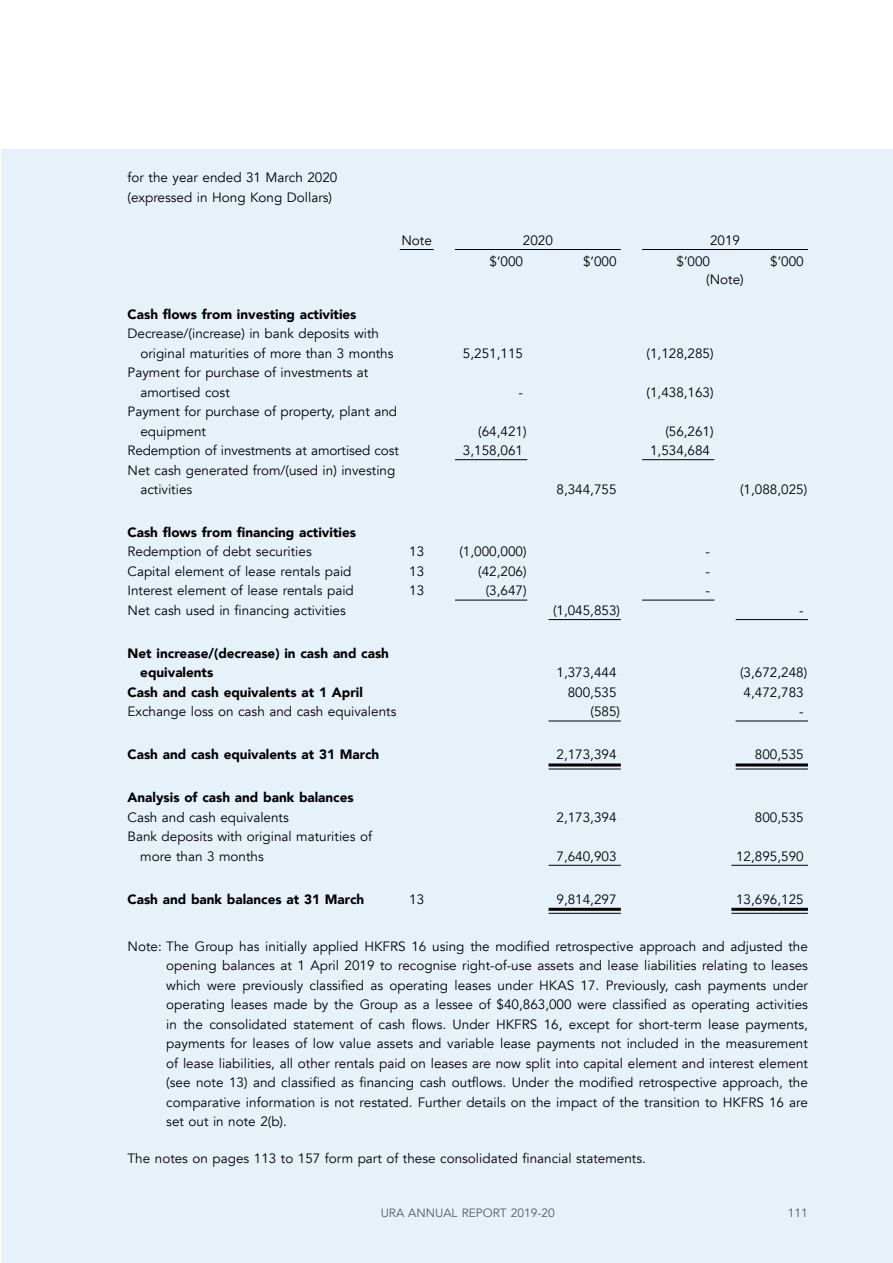
<style>
.page{position:relative;width:893px;height:1263px;background:#fff}
.page>*{position:absolute;margin:0;border:0;box-sizing:border-box;transform-origin:0 0}
.t1{font:13.5px/19.5px "Avenir";color:#000;text-align:right}
.t2{font:900 13.5px "Avenir";color:#000}
.t3{font:12px "Avenir";color:#58595b}
.s1{font-weight:900}
</style>
<div class="page">
<div style="left:1px;top:149px;width:892px;height:1114px;background:#e6f1f9"></div>
<hr style="left:731px;top:913px;width:77px;height:1px;background:#000">
<hr style="left:549px;top:913px;width:72px;height:1px;background:#000">
<hr style="left:736px;top:768px;width:72px;height:1px;background:#000">
<hr style="left:549px;top:768px;width:72px;height:1px;background:#000">
<hr style="left:736px;top:721px;width:72px;height:1px;background:#000">
<hr style="left:549px;top:721px;width:72px;height:1px;background:#000">
<hr style="left:736px;top:619px;width:72px;height:1px;background:#000">
<hr style="left:642px;top:600px;width:72px;height:1px;background:#000">
<hr style="left:455px;top:600px;width:72px;height:1px;background:#000">
<hr style="left:642px;top:249px;width:166px;height:1px;background:#000">
<hr style="left:455px;top:249px;width:166px;height:1px;background:#000">
<hr style="left:400px;top:249px;width:34px;height:1px;background:#000">
<hr style="left:455px;top:459px;width:72px;height:1px;background:#000">
<hr style="left:642px;top:459px;width:72px;height:1px;background:#000">
<hr style="left:549px;top:619px;width:72px;height:1px;background:#000">
<hr style="left:549px;top:763px;width:72px;height:3px;background:#000">
<hr style="left:736px;top:763px;width:72px;height:3px;background:#000">
<hr style="left:549px;top:865px;width:72px;height:1px;background:#000">
<hr style="left:731px;top:865px;width:77px;height:1px;background:#000">
<hr style="left:549px;top:908px;width:72px;height:3px;background:#000">
<hr style="left:731px;top:908px;width:77px;height:3px;background:#000">
<p class="t1" style="left:128px;top:168px;width:211px;text-align:left">for the year ended 31 March 2020 (expressed in Hong Kong Dollars)</p>
<p class="t1" style="left:401px;top:231px;width:32px">Note</p>
<p class="t1" style="left:523px;top:231px;width:32px">2020</p>
<p class="t1" style="left:710px;top:231px;width:32px">2019</p>
<p class="t1" style="left:489px;top:252px;width:35px">$’000</p>
<p class="t1" style="left:583px;top:252px;width:35px">$’000</p>
<p class="t1" style="left:677px;top:252px;width:35px">$’000</p>
<p class="t1" style="left:770px;top:252px;width:35px">$’000</p>
<p class="t1" style="left:706px;top:270px;width:39px">(Note)</p>
<p class="t2" style="left:128px;top:302px;width:230px">Cash flows from investing activities</p>
<p class="t1" style="left:128px;top:324px;width:253px">Decrease/(increase) in bank deposits with</p>
<p class="t1" style="left:140px;top:343px;width:255px">original maturities of more than 3 months</p>
<p class="t1" style="left:128px;top:363px;width:242px">Payment for purchase of investments at</p>
<p class="t1" style="left:140px;top:382px;width:91px">amortised cost</p>
<p class="t1" style="left:128px;top:402px;width:271px">Payment for purchase of property, plant and</p>
<p class="t1" style="left:140px;top:421px;width:67px">equipment</p>
<p class="t1" style="left:128px;top:441px;width:273px">Redemption of investments at amortised cost</p>
<p class="t1" style="left:128px;top:460px;width:269px">Net cash generated from/(used in) investing</p>
<p class="t1" style="left:140px;top:480px;width:53px">activities</p>
<p class="t1" style="left:463px;top:343px;width:62px">5,251,115</p>
<p class="t1" style="left:518px;top:382px;width:6px">-</p>
<p class="t1" style="left:463px;top:421px;width:65px">(64,421)<br>3,158,061</p>
<p class="t1" style="left:128px;top:523px;width:230px;text-align:left"><span class="s1">Cash flows from financing activities </span>Redemption of debt securities Capital element of lease rentals paid Interest element of lease rentals paid Net cash used in financing activities</p>
<p class="t2" style="left:128px;top:642px;width:263px">Net increase/(decrease) in cash and cash</p>
<p class="t2" style="left:140px;top:661px;width:75px">equivalents</p>
<p class="t2" style="left:128px;top:681px;width:237px">Cash and cash equivalents at 1 April</p>
<p class="t1" style="left:128px;top:702px;width:270px">Exchange loss on cash and cash equivalents</p>
<p class="t1" style="left:409px;top:542px;width:17px;text-align:justify">13<br>13<br>13</p>
<p class="t1" style="left:459px;top:542px;width:69px">(1,000,000) (42,206) (3,647)</p>
<p class="t1" style="left:556px;top:480px;width:62px">8,344,755</p>
<p class="t1" style="left:553px;top:601px;width:69px">(1,045,853)</p>
<p class="t1" style="left:647px;top:343px;width:69px">(1,128,285)</p>
<p class="t1" style="left:647px;top:382px;width:69px">(1,438,163)</p>
<p class="t1" style="left:650px;top:421px;width:65px">(56,261)<br>1,534,684</p>
<p class="t1" style="left:706px;top:542px;width:6px;text-align:justify">- - -</p>
<p class="t1" style="left:740px;top:480px;width:69px">(1,088,025)</p>
<p class="t1" style="left:799px;top:601px;width:6px">-</p>
<p class="t1" style="left:556px;top:663px;width:65px">1,373,444<br>800,535 (585)</p>
<p class="t1" style="left:740px;top:663px;width:69px">(3,672,248)<br>4,472,783 -</p>
<p class="t2" style="left:128px;top:743px;width:253px">Cash and cash equivalents at 31 March</p>
<p class="t1" style="left:556px;top:745px;width:62px">2,173,394</p>
<p class="t1" style="left:755px;top:745px;width:50px">800,535</p>
<p class="t2" style="left:128px;top:786px;width:228px">Analysis of cash and bank balances</p>
<p class="t1" style="left:128px;top:807px;width:163px">Cash and cash equivalents</p>
<p class="t1" style="left:128px;top:827px;width:246px">Bank deposits with original maturities of</p>
<p class="t1" style="left:140px;top:846px;width:125px">more than 3 months</p>
<p class="t1" style="left:556px;top:807px;width:62px">2,173,394</p>
<p class="t1" style="left:556px;top:846px;width:62px">7,640,903</p>
<p class="t1" style="left:755px;top:807px;width:50px">800,535</p>
<p class="t1" style="left:736px;top:846px;width:69px">12,895,590</p>
<p class="t2" style="left:128px;top:887px;width:238px">Cash and bank balances at 31 March</p>
<p class="t1" style="left:409px;top:889px;width:17px">13</p>
<p class="t1" style="left:556px;top:889px;width:62px">9,814,297</p>
<p class="t1" style="left:736px;top:889px;width:69px">13,696,125</p>
<p class="t1" style="left:166px;top:936px;width:643px;text-align:justify;text-indent:-39px">Note: The Group has initially applied HKFRS 16 using the modified retrospective approach and adjusted the opening balances at 1 April 2019 to recognise right-of-use assets and lease liabilities relating to leases which were previously classified as operating leases under HKAS 17. Previously, cash payments under operating leases made by the Group as a lessee of $40,863,000 were classified as operating activities in the consolidated statement of cash flows. Under HKFRS 16, except for short-term lease payments, payments for leases of low value assets and variable lease payments not included in the measurement of lease liabilities, all other rentals paid on leases are now split into capital element and interest element (see note 13) and classified as financing cash outflows. Under the modified retrospective approach, the comparative information is not restated. Further details on the impact of the transition to HKFRS 16 are set out in note 2(b).</p>
<p class="t1" style="left:128px;top:1148px;width:520px">The notes on pages 113 to 157 form part of these consolidated financial statements.</p>
<p class="t3" style="left:381px;top:1206px;width:176px">URA ANNUAL REPORT 2019-20</p>
<p class="t3" style="left:788px;top:1206px;width:22px">111</p>
</div>
